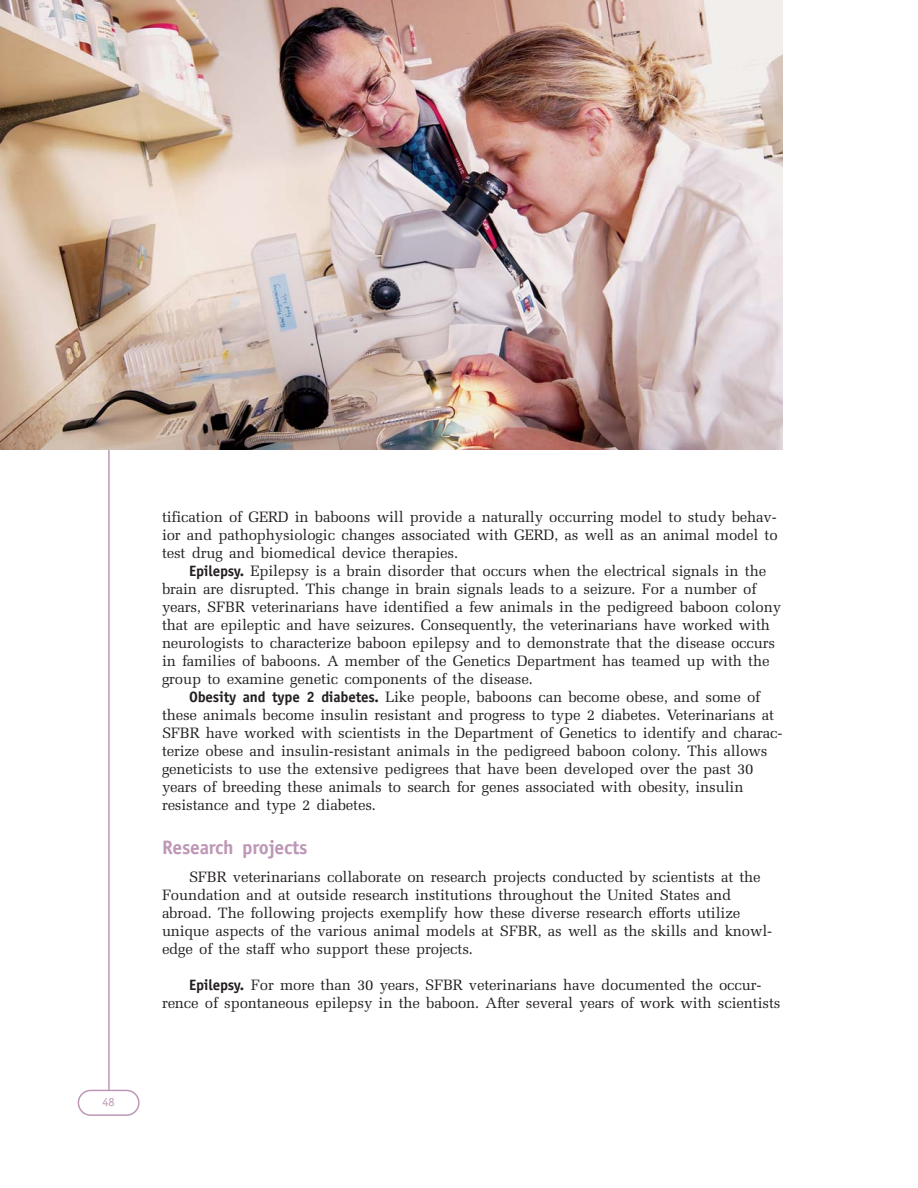
<style>
.page{position:relative;width:918px;height:1188px;background:#fff}
.page>*{position:absolute;margin:0;border:0;box-sizing:border-box;transform-origin:0 0}
.t1{font:700 19.5px "Officina Sans";letter-spacing:-.01em;color:#bd97b5}
.t2{font:15px/18px "Melior";letter-spacing:-.01em;color:#231f20}
.t3{font:12.3px "Officina Sans";color:#bd97b5}
.s1{font-family:"Officina Sans";font-weight:700}
</style>
<div class="page">
<hr style="left:108px;top:0;width:2px;height:1090px;background:#bd97b5">
<svg style="left:78px;top:1090px;width:62px;height:26px"></svg>
<img style="left:0;top:0;width:783px;height:450px">
<p class="t3" style="left:102px;top:1097px;width:14px">48</p>
<p class="t2" style="left:162px;top:509px;width:617px;text-align:justify">tification of GERD in baboons will provide a naturally occurring model to study behav&shy;ior and pathophysiologic changes associated with GERD, as well as an animal model to test drug and biomedical device therapies.</p>
<p class="t2" style="left:162px;top:563px;width:621px;text-indent:27px"><span class="s1">Epilepsy.</span> Epilepsy is a brain disorder that occurs when the electrical signals in the brain are disrupted. This change in brain signals leads to a seizure. For a number of years, SFBR veterinarians have identified a few animals in the pedigreed baboon colony that are epileptic and have seizures. Consequently, the veterinarians have worked with neurologists to characterize baboon epilepsy and to demonstrate that the disease occurs in families of baboons. A member of the Genetics Department has teamed up with the group to examine genetic components of the disease.</p>
<p class="t2" style="left:162px;top:689px;width:622px;text-indent:27px"><span class="s1">Obesity and type 2 diabetes.</span> Like people, baboons can become obese, and some of these animals become insulin resistant and progress to type 2 diabetes. Veterinarians at SFBR have worked with scientists in the Department of Genetics to identify and charac&shy;terize obese and insulin-resistant animals in the pedigreed baboon colony. This allows geneticists to use the extensive pedigrees that have been developed over the past 30 years of breeding these animals to search for genes associated with obesity, insulin resistance and type 2 diabetes.</p>
<h1 class="t1" style="left:162px;top:839px;width:147px">Research projects</h1>
<p class="t2" style="left:162px;top:869px;width:612px;text-indent:27px">SFBR veterinarians collaborate on research projects conducted by scientists at the Foundation and at outside research institutions throughout the United States and abroad. The following projects exemplify how these diverse research efforts utilize unique aspects of the various animal models at SFBR, as well as the skills and knowl&shy;edge of the staff who support these projects.</p>
<p class="t2" style="left:162px;top:977px;width:620px;text-align:center"><span class="s1">Epilepsy.</span> For more than 30 years, SFBR veterinarians have documented the occur-<br>rence of spontaneous epilepsy in the baboon. After several years of work with scientists</p>
</div>
